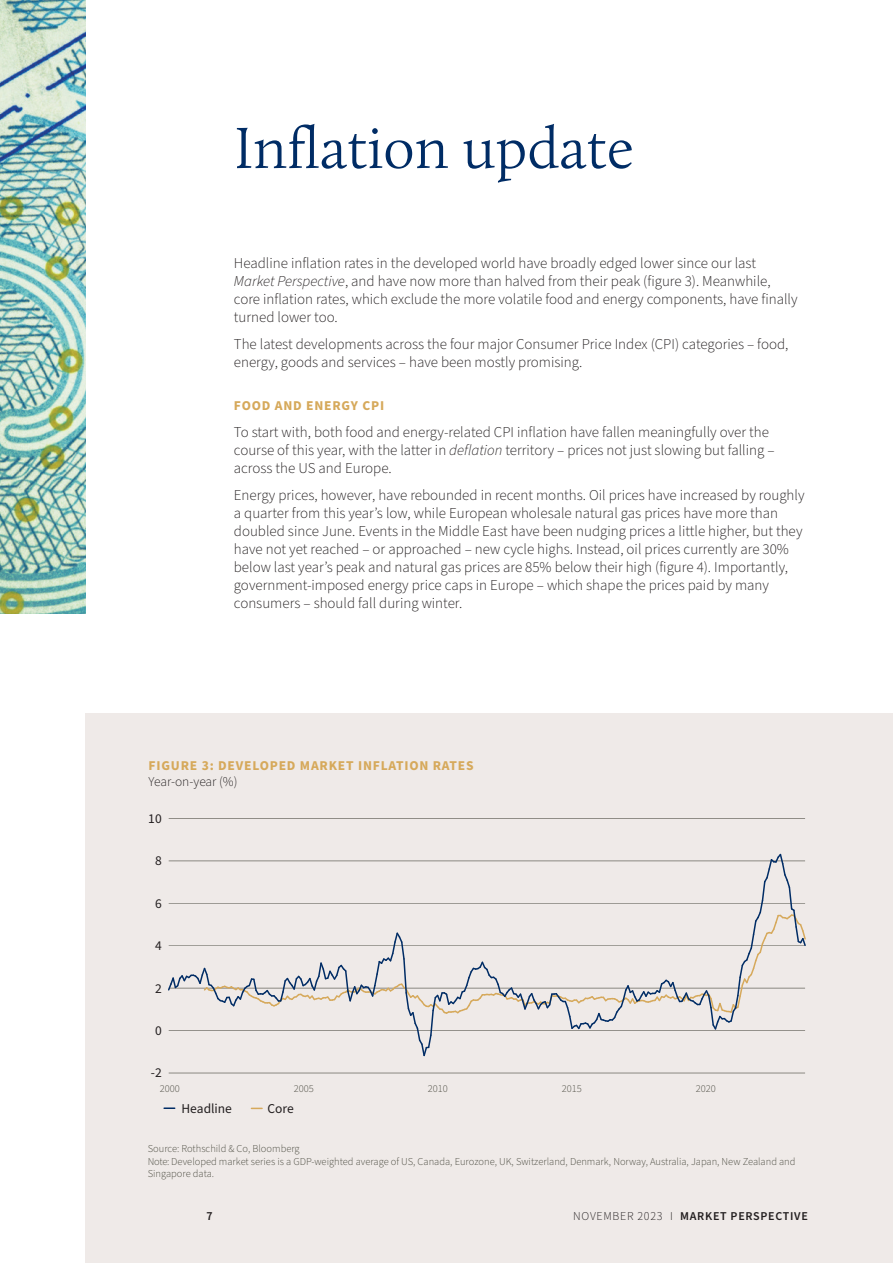
<style>
.page{position:relative;width:893px;height:1263px;background:#fff}
.page>*{position:absolute;margin:0;border:0;box-sizing:border-box;transform-origin:0 0}
.Title_H1{font:300 60px "Calluna";color:#002c65}
.Body_copy{font:300 15px/18px "Source Sans Pro";color:#231f20}
.Figure_title{font:700 13.5px "Source Sans Pro";letter-spacing:.06em;color:#d6a95b}
.t1{font:13.5px "Source Sans Pro";color:#231f20}
.Title_-_subsections___categories{font:700 13.5px "Source Sans Pro";letter-spacing:.06em;color:#d6a95b}
.Figure_title-2{font:300 13.5px "Source Sans Pro";color:#231f20}
.t2{font:600 12px "Source Sans Pro";letter-spacing:.06em;color:#231f20}
.Legal___notes{font:300 10.5px/12.6px "Source Sans Pro";color:#48483d}
.t3{font:300 10.5px "Source Sans Pro";color:#47473d}
.s1{font-style:italic}
.s2{font-weight:300}
</style>
<div class="page">
<div style="left:85px;top:714px;width:808px;height:549px;background:#efeae8"></div>
<img style="left:0;top:0;width:85px;height:614px">
<svg style="left:164px;top:1107px;width:11px;height:2px"></svg>
<hr style="left:169px;top:1073px;width:636px;height:1px;background:#47473d">
<hr style="left:169px;top:818px;width:636px;height:1px;background:#47473d">
<svg style="left:168px;top:853px;width:638px;height:204px"></svg>
<p class="Title_H1" style="left:234px;top:112px;width:402px">Inflation update</p>
<p class="Body_copy" style="left:234px;top:254px;width:565px">Headline inflation rates in the developed world have broadly edged lower since our last <span class="s1">Market Perspective</span>, and have now more than halved from their peak (figure 3). Meanwhile, core inflation rates, which exclude the more volatile food and energy components, have finally turned lower too.</p>
<p class="Body_copy" style="left:234px;top:335px;width:556px">The latest developments across the four major Consumer Price Index (CPI) categories – food, energy, goods and services – have been mostly promising.</p>
<p class="Title_-_subsections___categories" style="left:234px;top:396px;width:152px">FOOD AND ENERGY CPI</p>
<p class="Body_copy" style="left:234px;top:424px;width:542px">To start with, both food and energy-related CPI inflation have fallen meaningfully over the course of this year, with the latter in <span class="s1">deflation</span> territory – prices not just slowing but falling – across the US and Europe.</p>
<p class="Body_copy" style="left:234px;top:487px;width:572px">Energy prices, however, have rebounded in recent months. Oil prices have increased by roughly a quarter from this year’s low, while European wholesale natural gas prices have more than doubled since June. Events in the Middle East have been nudging prices a little higher, but they have not yet reached – or approached – new cycle highs. Instead, oil prices currently are 30% below last year’s peak and natural gas prices are 85% below their high (figure 4). Importantly, government-imposed energy price caps in Europe – which shape the prices paid by many consumers – should fall during winter.</p>
<p class="Figure_title" style="left:149px;top:756px;width:326px">FIGURE 3: DEVELOPED MARKET INFLATION RATES</p>
<p class="Figure_title-2" style="left:149px;top:773px;width:90px">Year-on-year (%)</p>
<p class="t1" style="left:148px;top:809px;width:15px">10</p>
<p class="t1" style="left:155px;top:852px;width:8px">8</p>
<p class="t1" style="left:155px;top:894px;width:8px">6</p>
<p class="t1" style="left:155px;top:937px;width:8px">4</p>
<p class="t1" style="left:155px;top:979px;width:8px">2</p>
<p class="t1" style="left:155px;top:1021px;width:8px">0</p>
<p class="t1" style="left:151px;top:1064px;width:12px">-2</p>
<p class="t3" style="left:160px;top:1081px;width:22px">2000</p>
<p class="t3" style="left:294px;top:1081px;width:22px">2005</p>
<p class="t3" style="left:428px;top:1081px;width:22px">2010</p>
<p class="t3" style="left:562px;top:1081px;width:22px">2015</p>
<p class="t3" style="left:696px;top:1081px;width:22px">2020</p>
<p class="t1" style="left:181px;top:1099px;width:52px">Headline</p>
<p class="t1" style="left:267px;top:1099px;width:28px">Core</p>
<p class="Legal___notes" style="left:148px;top:1142px;width:153px">Source: Rothschild &amp; Co, Bloomberg</p>
<p class="Legal___notes" style="left:148px;top:1155px;width:649px">Note: Developed market series is a GDP-weighted average of US, Canada, Eurozone, UK, Switzerland, Denmark, Norway, Australia, Japan, New Zealand and<br>Singapore data.</p>
<p class="t2" style="left:206px;top:1207px;width:8px">7</p>
<p class="t2" style="left:573px;top:1207px;width:236px"><span class="s2">NOVEMBER 2023 I</span> MARKET PERSPECTIVE</p>
</div>
